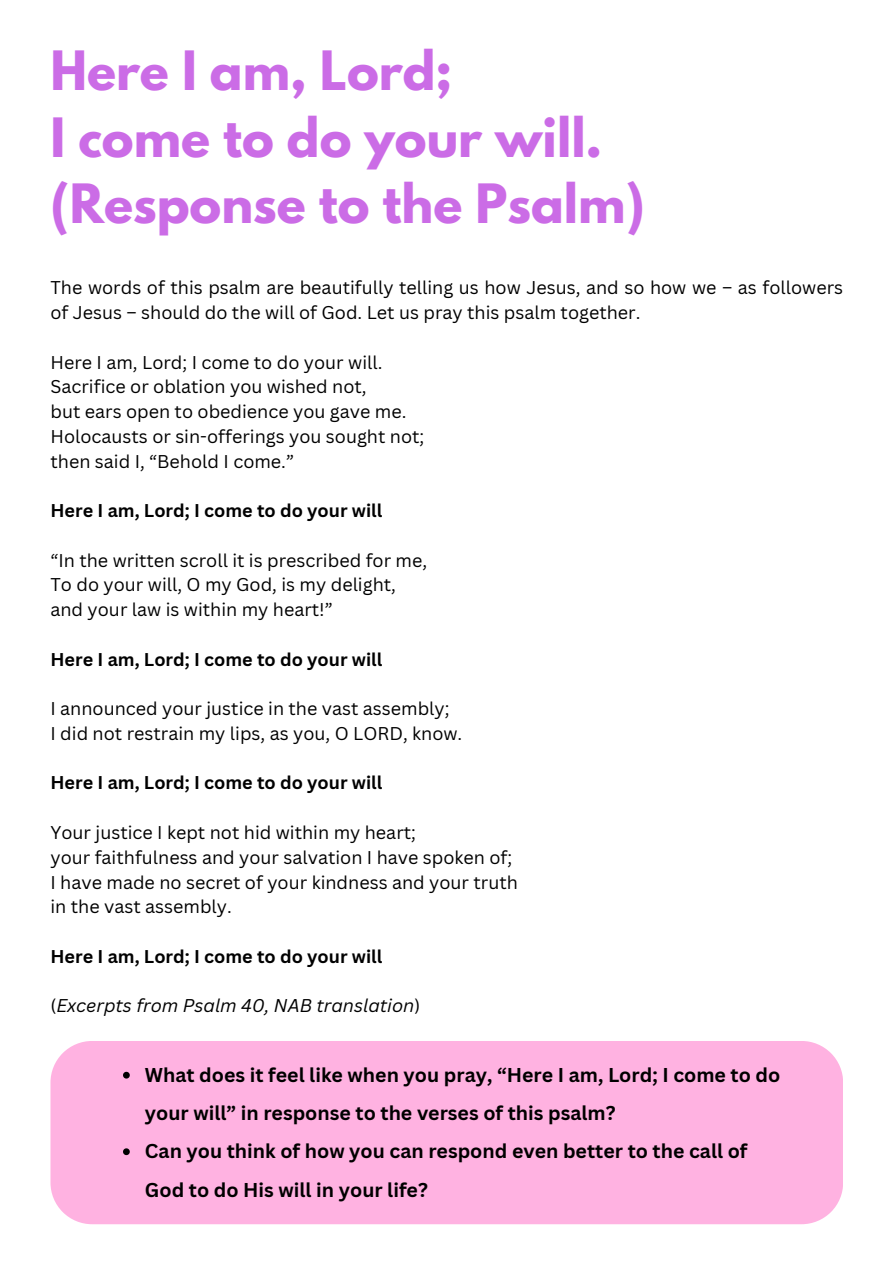
<style>
.page{position:relative;width:894px;height:1264px;background:#fff}
.page>*{position:absolute;margin:0;border:0;box-sizing:border-box;transform-origin:0 0}
.t1{font:700 48px/66.3px "League Spartan";color:#cb6ce6}
.t2{font:700 19.5px/38.2px "Canva Sans";color:#000}
.t3{font:18px/24.8px "Canva Sans";color:#000}
.t4{font:700 18px "Canva Sans";color:#000}
.t5{font:italic 18px "Canva Sans";color:#000}
.s1{font-style:normal}
</style>
<div class="page">
<div style="left:50px;top:1041px;width:792px;height:183px;background:#ffb2e1"></div>
<svg style="left:123px;top:1071px;width:7px;height:7px"></svg>
<svg style="left:123px;top:1148px;width:7px;height:7px"></svg>
<p class="t1" style="left:50px;top:44px;width:595px">Here I am, Lord;<br>I come to do your will. (Response to the Psalm)</p>
<h1 class="t3" style="left:50px;top:275px;width:794px">The words of this psalm are beautifully telling us how Jesus, and so how we – as followers of Jesus – should do the will of God. Let us pray this psalm together.</h1>
<p class="t3" style="left:50px;top:349px;width:333px">Here I am, Lord; I come to do your will.</p>
<p class="t3" style="left:50px;top:374px;width:318px">Sacrifice or oblation you wished not,</p>
<p class="t3" style="left:50px;top:398px;width:357px">but ears open to obedience you gave me.</p>
<p class="t3" style="left:50px;top:423px;width:375px">Holocausts or sin-offerings you sought not;</p>
<p class="t3" style="left:50px;top:448px;width:245px">then said I, “Behold I come.”</p>
<p class="t4" style="left:50px;top:498px;width:333px">Here I am, Lord; I come to do your will</p>
<h2 class="t3" style="left:50px;top:547px;width:378px">“In the written scroll it is prescribed for me,</h2>
<p class="t3" style="left:50px;top:572px;width:347px">To do your will, O my God, is my delight,</p>
<p class="t3" style="left:50px;top:596px;width:284px">and your law is within my heart!”</p>
<p class="t4" style="left:50px;top:646px;width:333px">Here I am, Lord; I come to do your will</p>
<h2 class="t3" style="left:50px;top:695px;width:400px">I announced your justice in the vast assembly;</h2>
<p class="t3" style="left:50px;top:720px;width:413px">I did not restrain my lips, as you, O LORD, know.</p>
<p class="t4" style="left:50px;top:770px;width:333px">Here I am, Lord; I come to do your will</p>
<h2 class="t3" style="left:50px;top:819px;width:367px">Your justice I kept not hid within my heart;</h2>
<p class="t3" style="left:50px;top:844px;width:463px">your faithfulness and your salvation I have spoken of;</p>
<p class="t3" style="left:50px;top:869px;width:469px">I have made no secret of your kindness and your truth</p>
<p class="t3" style="left:50px;top:893px;width:183px">in the vast assembly.</p>
<p class="t4" style="left:50px;top:943px;width:333px">Here I am, Lord; I come to do your will</p>
<h2 class="t5" style="left:50px;top:993px;width:371px"><span class="s1">(</span>Excerpts from Psalm 40, NAB translation<span class="s1">)</span></h2>
<p class="t2" style="left:145px;top:1055px;width:636px">What does it feel like when you pray, “Here I am, Lord; I come to do your will” in response to the verses of this psalm?</p>
<p class="t2" style="left:145px;top:1131px;width:604px">Can you think of how you can respond even better to the call of<br>God to do His will in your life?</p>
</div>
